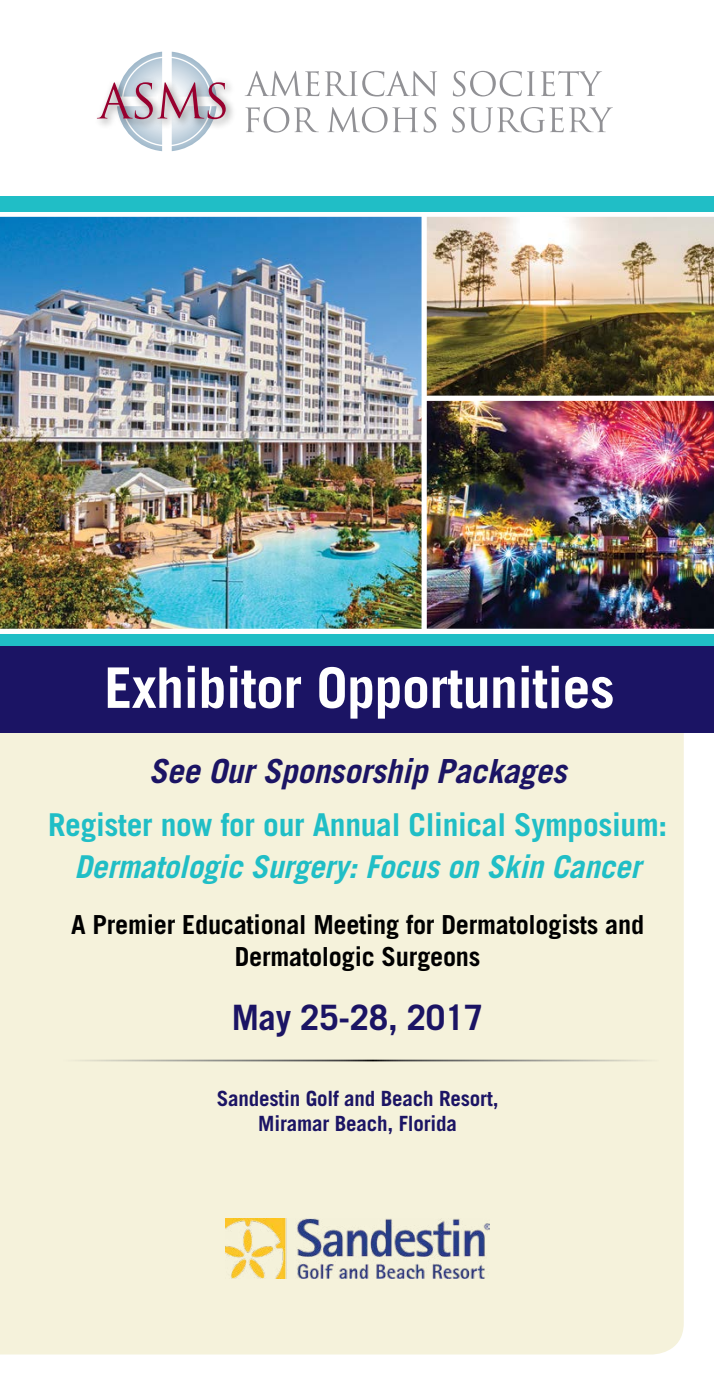
<style>
.page{position:relative;width:714px;height:1386px;background:#fff}
.page>*{position:absolute;margin:0;border:0;box-sizing:border-box;transform-origin:0 0}
.t1{font:700 56px "Trade Gothic";letter-spacing:-.01em;color:#fff}
.t2{font:700 35px "Trade Gothic";letter-spacing:-.01em;color:#1b1464}
.t3{font:italic 700 33.25px "Trade Gothic";letter-spacing:-.01em;color:#1b1464}
.t4{font:700 31.5px "Trade Gothic";letter-spacing:-.01em;color:#20bec6}
.t5{font:italic 700 31.5px "Trade Gothic";letter-spacing:-.01em;color:#20bec6}
.t6{font:700 26.25px/31.5px "Trade Gothic";letter-spacing:-.01em;color:#000;text-align:center}
.t7{font:700 21px/25.2px "Trade Gothic";letter-spacing:-.01em;color:#1b1464;text-align:center}
</style>
<div class="page">
<img style="left:427px;top:395px;width:287px;height:234px">
<img style="left:427px;top:217px;width:287px;height:178px">
<img style="left:0;top:217px;width:422px;height:412px">
<div style="left:0;top:733px;width:684px;height:621px;background:#f5f2db"></div>
<svg style="left:97px;top:52px;width:129px;height:99px"></svg>
<svg style="left:245px;top:71px;width:192px;height:26px"></svg>
<svg style="left:453px;top:71px;width:82px;height:26px"></svg>
<svg style="left:541px;top:71px;width:61px;height:25px"></svg>
<svg style="left:245px;top:107px;width:74px;height:26px"></svg>
<svg style="left:327px;top:107px;width:91px;height:26px"></svg>
<svg style="left:424px;top:107px;width:12px;height:26px"></svg>
<svg style="left:452px;top:107px;width:161px;height:26px"></svg>
<hr style="left:53px;top:1060px;width:606px;height:1px;background:#fff">
<div style="left:0;top:643px;width:714px;height:90px;background:#1b1464"></div>
<div style="left:0;top:633px;width:714px;height:13px;background:#20bec6"></div>
<div style="left:0;top:629px;width:714px;height:5px;background:#fff"></div>
<div style="left:0;top:197px;width:714px;height:15px;background:#20bec6"></div>
<img style="left:225px;top:1218px;width:265px;height:60px">
<div style="left:425px;top:396px;width:289px;height:5px;background:#fff"></div>
<h1 class="t1" style="left:104px;top:654px;width:512px">Exhibitor Opportunities</h1>
<p class="t3" style="left:149px;top:751px;width:419px">See Our Sponsorship Packages</p>
<p class="t4" style="left:48px;top:805px;width:621px">Register now for our Annual Clinical Symposium:</p>
<p class="t5" style="left:74px;top:847px;width:568px">Dermatologic Surgery: Focus on Skin Cancer</p>
<p class="t6" style="left:71px;top:909px;width:574px">A Premier Educational Meeting for Dermatologists and<br>Dermatologic Surgeons</p>
<h2 class="t2" style="left:232px;top:996px;width:253px">May 25-28, 2017</h2>
<p class="t7" style="left:217px;top:1085px;width:283px">Sandestin Golf and Beach Resort,<br>Miramar Beach, Florida</p>
</div>
